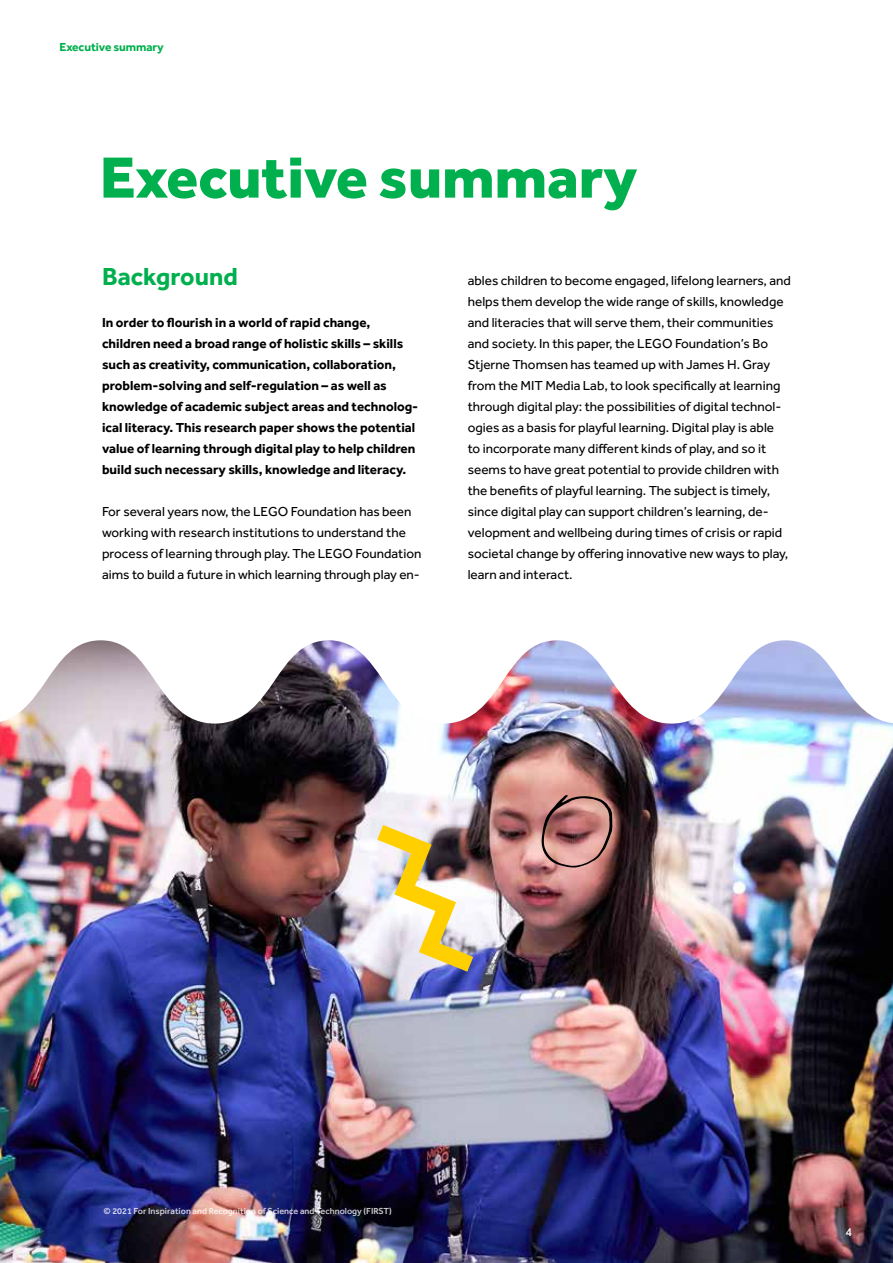
<style>
.page{position:relative;width:893px;height:1263px;background:#fff}
.page>*{position:absolute;margin:0;border:0;box-sizing:border-box;transform-origin:0 0}
.t1{font:800 60px "Effra";color:#00af4d}
.t2{font:700 25.5px "Effra";color:#00af4d}
.t3{font:13.5px/21px "Effra";color:#000}
.t4{font:700 13.5px/21px "Effra";color:#000}
.t5{font:700 12px "Effra";letter-spacing:-.01em;color:#00af4d}
.t6{font:12px "Effra";color:#fff}
.t7{font:500 9px "Effra";color:#fff}
</style>
<div class="page">
<img style="left:0;top:723px;width:893px;height:540px">
<img style="left:0;top:640px;width:891px;height:83px">
<img style="left:360px;top:812px;width:131px;height:173px">
<svg style="left:541px;top:795px;width:72px;height:73px;background:#b27975"></svg>
<p class="t5" style="left:60px;top:40px;width:106px">Executive summary</p>
<h1 class="t1" style="left:100px;top:142px;width:539px">Executive summary</h1>
<h2 class="t2" style="left:102px;top:261px;width:137px">Background</h2>
<p class="t4" style="left:102px;top:312px;width:318px">In order to flourish in a world of rapid change, children need a broad range of holistic skills – skills such as creativity, communication, collaboration, problem-solving and self-regulation – as well as knowledge of academic subject areas and technolog&shy;ical literacy. This research paper shows the potential value of learning through digital play to help children build such necessary skills, knowledge and literacy.</p>
<p class="t3" style="left:102px;top:501px;width:321px">For several years now, the LEGO Foundation has been working with research institutions to understand the process of learning through play. The LEGO Foundation aims to build a future in which learning through play en-</p>
<p class="t3" style="left:468px;top:270px;width:325px">ables children to become engaged, lifelong learners, and helps them develop the wide range of skills, knowledge and literacies that will serve them, their communities and society. In this paper, the LEGO Foundation’s Bo Stjerne Thomsen has teamed up with James H. Gray from the MIT Media Lab, to look specifically at learning through digital play: the possibilities of digital technol&shy;ogies as a basis for playful learning. Digital play is able<br>to incorporate many different kinds of play, and so it seems to have great potential to provide children with the benefits of playful learning. The subject is timely, since digital play can support children’s learning, de&shy;velopment and wellbeing during times of crisis or rapid societal change by offering innovative new ways to play, learn and interact.</p>
<p class="t7" style="left:103px;top:1205px;width:290px">© 2021 For Inspiration and Recognition of Science and Technology (FIRST)</p>
<p class="t6" style="left:845px;top:1225px;width:8px">4</p>
</div>
